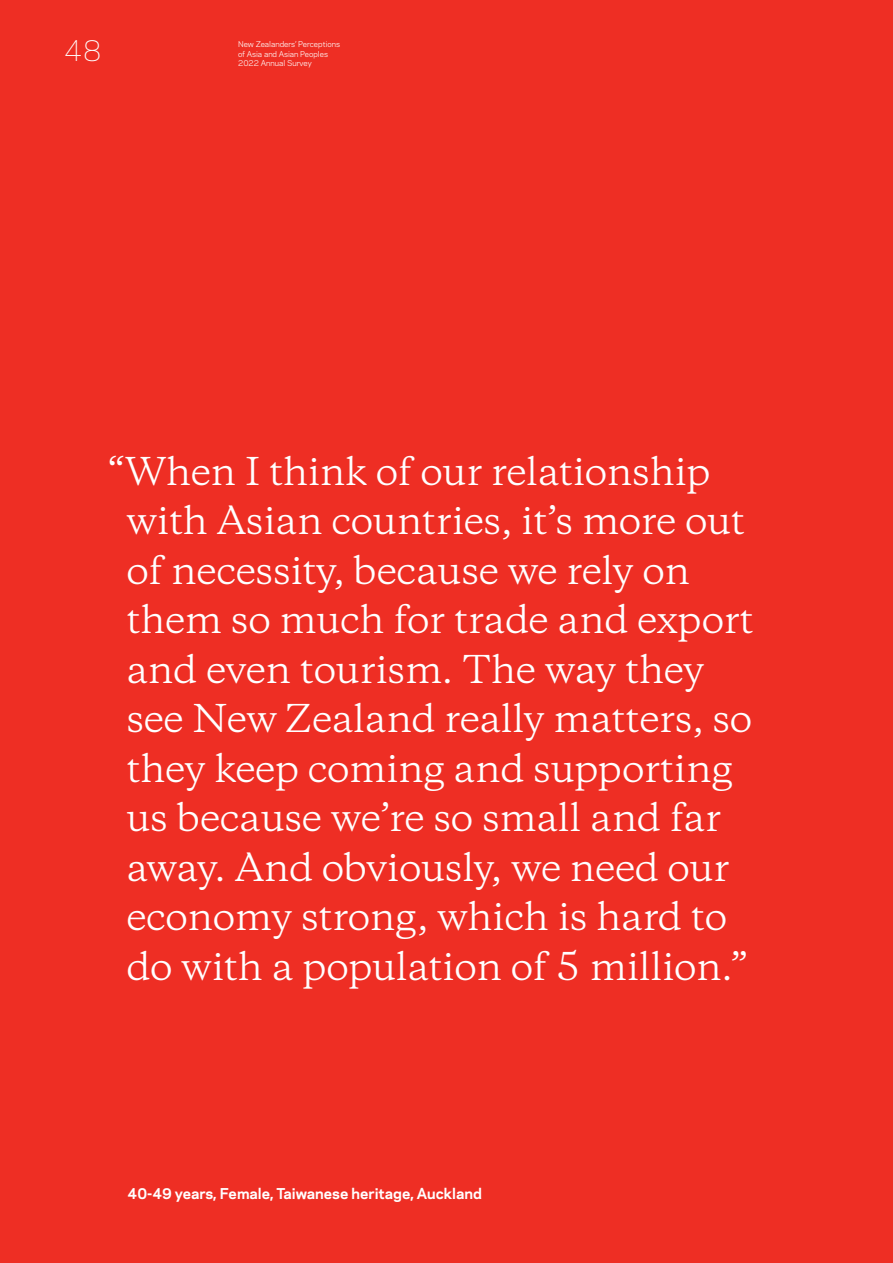
<style>
.page{position:relative;width:893px;height:1263px;background:#ee2e24}
.page>*{position:absolute;margin:0;border:0;box-sizing:border-box;transform-origin:0 0}
.t1{font:36px/49.5px "Copernicus";letter-spacing:-.01em;color:#fff}
.t2{font:300 27px "Galaxie Polaris";color:#fff}
.t3{font:700 14.1px "Galaxie Polaris";color:#fff}
.t4{font:7.5px/9.8px "Galaxie Polaris";color:#fff}
</style>
<div class="page">
<hr style="left:892px;top:0;width:1px;height:1263px;background:#ed257a">
<p class="t2" style="left:64px;top:30px;width:39px">48</p>
<p class="t4" style="left:238px;top:39px;width:104px">New Zealanders’ Perceptions of Asia and Asian Peoples<br>2022 Annual Survey</p>
<p class="t1" style="left:126px;top:446px;width:629px;text-indent:-18px">“When I think of our relationship with Asian countries, it’s more out of necessity, because we rely on them so much for trade and export and even tourism. The way they see New Zealand really matters, so they keep coming and supporting us because we’re so small and far away. And obviously, we need our economy strong, which is hard to do with a population of 5 million.”</p>
<p class="t3" style="left:128px;top:1183px;width:356px">40-49 years, Female, Taiwanese heritage, Auckland</p>
</div>
